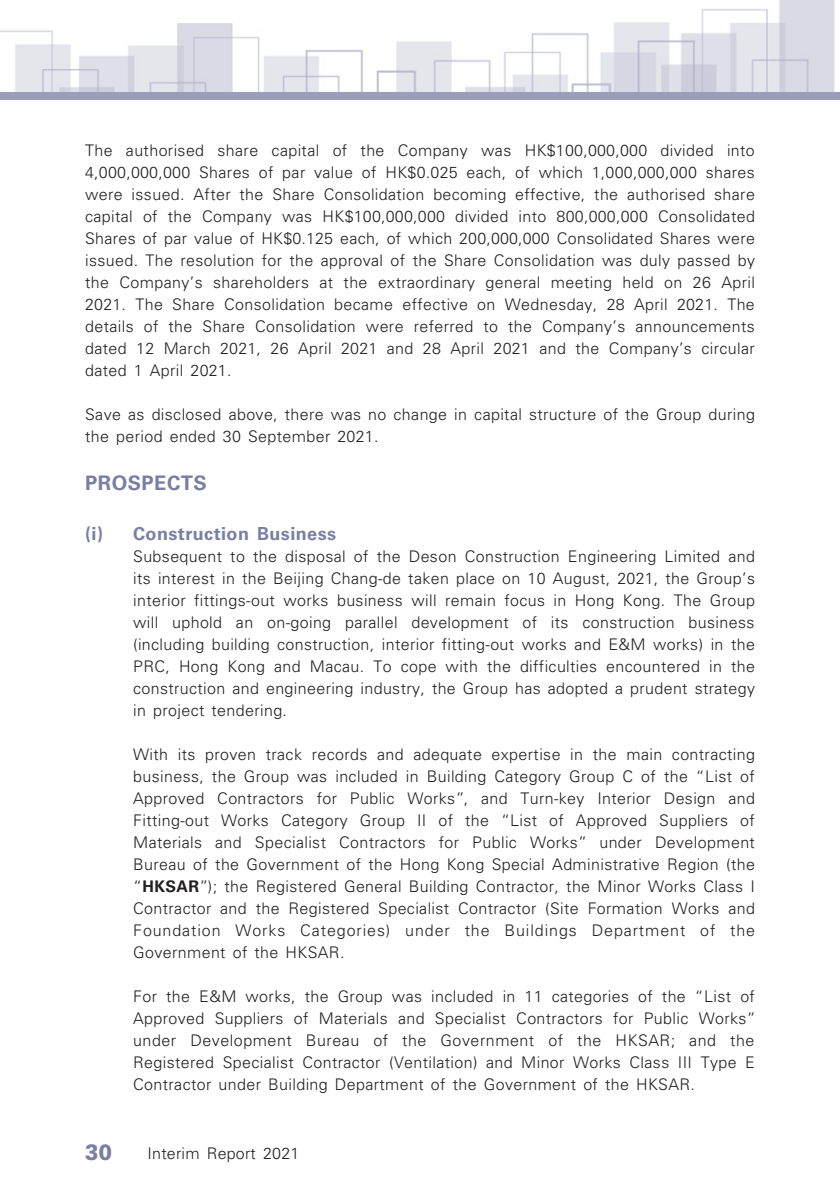
<style>
.page{position:relative;width:840px;height:1191px;background:#fff}
.page>*{position:absolute;margin:0;border:0;box-sizing:border-box;transform-origin:0 0}
.t1{font:900 22px "Univers LT Std";color:#797fa3;scale:.9 1}
._03_H1{font:700 20px "Univers LT Std";letter-spacing:.025em;color:#797fa3}
._04___H2{font:700 18px "Univers LT Std";letter-spacing:.025em;color:#797fa3}
._12___P2{font:300 16px/22px "Univers LT Std";letter-spacing:.025em;color:#231f20;text-align:justify}
._11_P0{font:300 16px/22px "Univers LT Std";letter-spacing:.025em;color:#231f20;text-align:justify}
.s1{font-weight:700}
</style>
<div class="page">
<div style="left:0;top:91px;width:838px;height:8px;background:#9b9eb9"></div>
<img style="left:0;top:0;width:835px;height:91px">
<p class="_11_P0" style="left:85px;top:139px;width:671px">The authorised share capital of the Company was HK$100,000,000 divided into 4,000,000,000 Shares of par value of HK$0.025 each, of which 1,000,000,000 shares were issued. After the Share Consolidation becoming effective, the authorised share capital of the Company was HK$100,000,000 divided into 800,000,000 Consolidated Shares of par value of HK$0.125 each, of which 200,000,000 Consolidated Shares were issued. The resolution for the approval of the Share Consolidation was duly passed by the Company’s shareholders at the extraordinary general meeting held on 26 April 2021. The Share Consolidation became effective on Wednesday, 28 April 2021. The details of the Share Consolidation were referred to the Company’s announcements dated 12 March 2021, 26 April 2021 and 28 April 2021 and the Company’s circular dated 1 April 2021.</p>
<p class="_11_P0" style="left:85px;top:403px;width:671px">Save as disclosed above, there was no change in capital structure of the Group during the period ended 30 September 2021.</p>
<p class="_03_H1" style="left:85px;top:471px;width:123px">PROSPECTS</p>
<p class="_04___H2" style="left:85px;top:523px;width:252px">(i) Construction Business</p>
<p class="_12___P2" style="left:133px;top:545px;width:623px">Subsequent to the disposal of the Deson Construction Engineering Limited and its interest in the Beijing Chang-de taken place on 10 August, 2021, the Group’s interior fittings-out works business will remain focus in Hong Kong. The Group will uphold an on-going parallel development of its construction business (including building construction, interior fitting-out works and E&amp;M works) in the PRC, Hong Kong and Macau. To cope with the difficulties encountered in the construction and engineering industry, the Group has adopted a prudent strategy in project tendering.</p>
<p class="_12___P2" style="left:133px;top:743px;width:623px">With its proven track records and adequate expertise in the main contracting business, the Group was included in Building Category Group C of the “List of Approved Contractors for Public Works”, and Turn-key Interior Design and Fitting-out Works Category Group II of the “List of Approved Suppliers of Materials and Specialist Contractors for Public Works” under Development Bureau of the Government of the Hong Kong Special Administrative Region (the “<span class="s1">HKSAR</span>”); the Registered General Building Contractor, the Minor Works Class I Contractor and the Registered Specialist Contractor (Site Formation Works and Foundation Works Categories) under the Buildings Department of the Government of the HKSAR.</p>
<p class="_12___P2" style="left:133px;top:985px;width:623px">For the E&amp;M works, the Group was included in 11 categories of the “List of Approved Suppliers of Materials and Specialist Contractors for Public Works” under Development Bureau of the Government of the HKSAR; and the Registered Specialist Contractor (Ventilation) and Minor Works Class III Type E Contractor under Building Department of the Government of the HKSAR.</p>
<h1 class="t1" style="left:85px;top:1137px;width:31px">30</h1>
<p class="_11_P0" style="left:147px;top:1142px;width:153px">Interim Report 2021</p>
</div>
